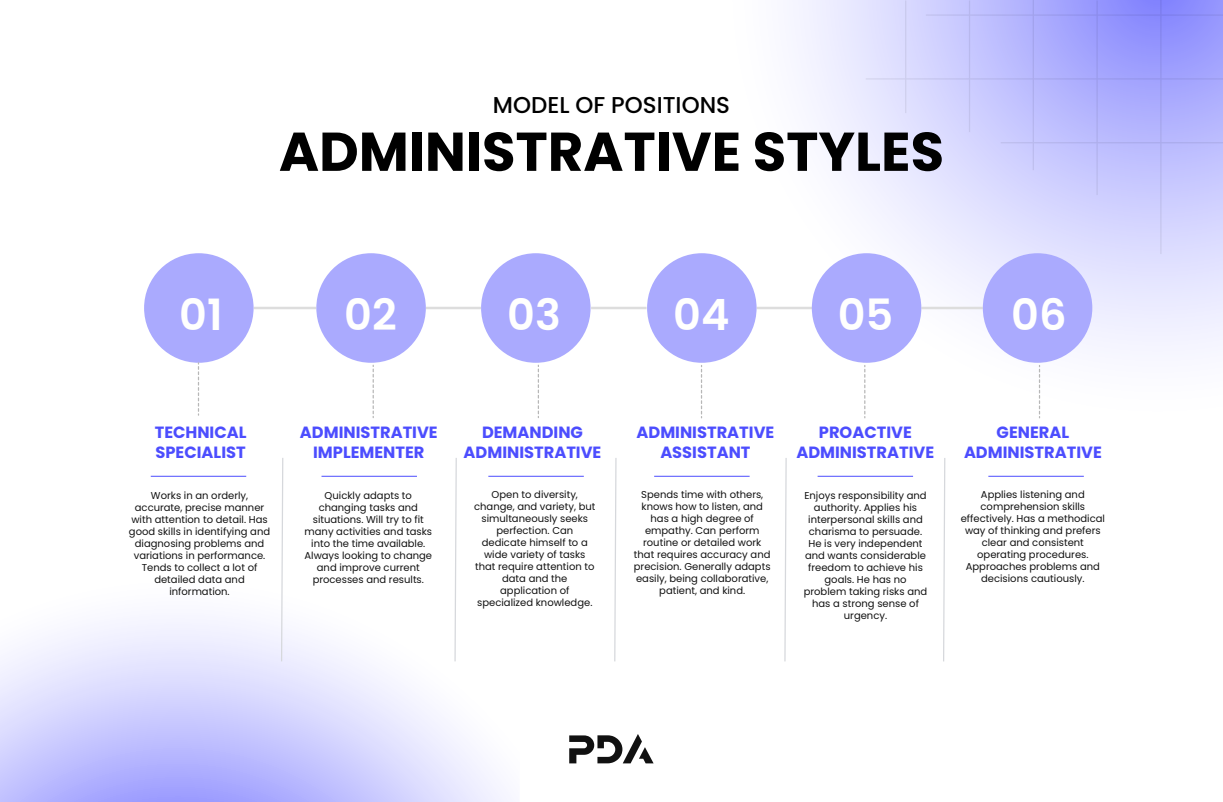
<style>
.page{position:relative;width:1223px;height:802px;background:#fff}
.page>*{position:absolute;margin:0;border:0;box-sizing:border-box;transform-origin:0 0}
.t1{font:700 54.5px "Poppins";color:#000}
.t2{font:600 43.12px "Poppins";color:#fffffe}
.t3{font:500 22.88px "Poppins";color:#000}
.t4{font:700 16.25px/19.5px "Poppins";color:#4c4dfe;text-align:center}
.t5{font:10px/12px "Poppins";color:#111;text-align:center}
</style>
<div class="page">
<svg style="left:664px;top:0;width:558px;height:477px"></svg>
<svg style="left:0;top:622px;width:504px;height:179px"></svg>
<hr style="left:1160px;top:0;width:1px;height:254px;background:#ededed">
<hr style="left:1096px;top:0;width:1px;height:195px;background:#ededed">
<hr style="left:1032px;top:0;width:2px;height:170px;background:#ededed">
<hr style="left:969px;top:0;width:1px;height:132px;background:#ededed">
<hr style="left:905px;top:0;width:1px;height:113px;background:#ededed">
<hr style="left:925px;top:14px;width:297px;height:2px;background:#ededed">
<hr style="left:865px;top:78px;width:357px;height:1px;background:#ededed">
<hr style="left:1000px;top:142px;width:222px;height:1px;background:#ededed">
<hr style="left:425px;top:306px;width:56px;height:3px;background:#ddd">
<hr style="left:591px;top:306px;width:55px;height:3px;background:#ddd">
<hr style="left:756px;top:306px;width:56px;height:3px;background:#ddd">
<hr style="left:921px;top:306px;width:61px;height:3px;background:#ddd">
<hr style="left:253px;top:306px;width:63px;height:3px;background:#ddd">
<div style="left:144px;top:253px;width:109px;height:109px;background:#aaaafe;border-radius:55px"></div>
<div style="left:316px;top:253px;width:110px;height:109px;background:#aaaafe;border-radius:55px"></div>
<div style="left:481px;top:253px;width:109px;height:109px;background:#aaaafe;border-radius:55px"></div>
<div style="left:647px;top:253px;width:109px;height:109px;background:#aaaafe;border-radius:55px"></div>
<div style="left:812px;top:253px;width:109px;height:109px;background:#aaaafe;border-radius:55px"></div>
<div style="left:982px;top:253px;width:110px;height:109px;background:#aaaafe;border-radius:55px"></div>
<svg style="left:280px;top:458px;width:4px;height:204px"></svg>
<svg style="left:454px;top:458px;width:3px;height:204px"></svg>
<svg style="left:614px;top:458px;width:3px;height:204px"></svg>
<svg style="left:783px;top:456px;width:4px;height:206px"></svg>
<svg style="left:942px;top:456px;width:4px;height:206px"></svg>
<svg style="left:569px;top:734px;width:84px;height:29px"></svg>
<hr style="left:151px;top:475px;width:95px;height:1px;background:#4c4dfe">
<hr style="left:321px;top:475px;width:96px;height:1px;background:#4c4dfe">
<hr style="left:488px;top:475px;width:96px;height:1px;background:#4c4dfe">
<hr style="left:654px;top:475px;width:95px;height:1px;background:#4c4dfe">
<hr style="left:817px;top:475px;width:96px;height:1px;background:#4c4dfe">
<hr style="left:988px;top:475px;width:95px;height:1px;background:#4c4dfe">
<svg style="left:538px;top:365px;width:1px;height:52px"></svg>
<svg style="left:701px;top:365px;width:1px;height:52px"></svg>
<svg style="left:864px;top:365px;width:1px;height:52px"></svg>
<svg style="left:1038px;top:365px;width:2px;height:52px"></svg>
<svg style="left:372px;top:365px;width:2px;height:52px"></svg>
<svg style="left:198px;top:362px;width:1px;height:53px"></svg>
<h3 class="t3" style="left:493px;top:92px;width:238px">MODEL OF POSITIONS</h3>
<h1 class="t1" style="left:279px;top:120px;width:666px">ADMINISTRATIVE STYLES</h1>
<h2 class="t2" style="left:179px;top:289px;width:45px">01</h2>
<h2 class="t2" style="left:344px;top:289px;width:54px">02</h2>
<h2 class="t2" style="left:507px;top:289px;width:55px">03</h2>
<h2 class="t2" style="left:673px;top:289px;width:58px">04</h2>
<h2 class="t2" style="left:837px;top:289px;width:57px">05</h2>
<h2 class="t2" style="left:1011px;top:289px;width:57px">06</h2>
<h3 class="t4" style="left:155px;top:422px;width:93px;text-align:left">TECHNICAL<br>SPECIALIST</h3>
<h3 class="t4" style="left:300px;top:422px;width:139px">ADMINISTRATIVE<br>IMPLEMENTER</h3>
<h3 class="t4" style="left:463px;top:422px;width:139px">DEMANDING<br>ADMINISTRATIVE</h3>
<h3 class="t4" style="left:636px;top:422px;width:139px">ADMINISTRATIVE<br>ASSISTANT</h3>
<h3 class="t4" style="left:796px;top:422px;width:139px">PROACTIVE<br>ADMINISTRATIVE</h3>
<p class="t5" style="left:129px;top:489px;width:143px">Works in an orderly, accurate, precise manner with attention to detail. Has good skills in identifying and diagnosing problems and variations in performance.<br>Tends to collect a lot of detailed data and information.</p>
<p class="t5" style="left:304px;top:489px;width:129px">Quickly adapts to changing tasks and situations. Will try to fit many activities and tasks into the time available.<br>Always looking to change and improve current processes and results.</p>
<p class="t5" style="left:474px;top:488px;width:123px">Open to diversity, change, and variety, but simultaneously seeks perfection. Can dedicate himself to a wide variety of tasks that require attention to data and the application of specialized knowledge.</p>
<p class="t5" style="left:634px;top:488px;width:138px">Spends time with others, knows how to listen, and has a high degree of empathy. Can perform routine or detailed work that requires accuracy and precision. Generally adapts easily, being collaborative, patient, and kind.</p>
<p class="t5" style="left:803px;top:489px;width:125px">Enjoys responsibility and authority. Applies his interpersonal skills and charisma to persuade.<br>He is very independent and wants considerable freedom to achieve his goals. He has no problem taking risks and has a strong sense of urgency.</p>
<p class="t5" style="left:960px;top:488px;width:146px">Applies listening and comprehension skills effectively. Has a methodical way of thinking and prefers clear and consistent operating procedures.<br>Approaches problems and decisions cautiously.</p>
<h3 class="t4" style="left:964px;top:422px;width:139px">GENERAL<br>ADMINISTRATIVE</h3>
</div>
